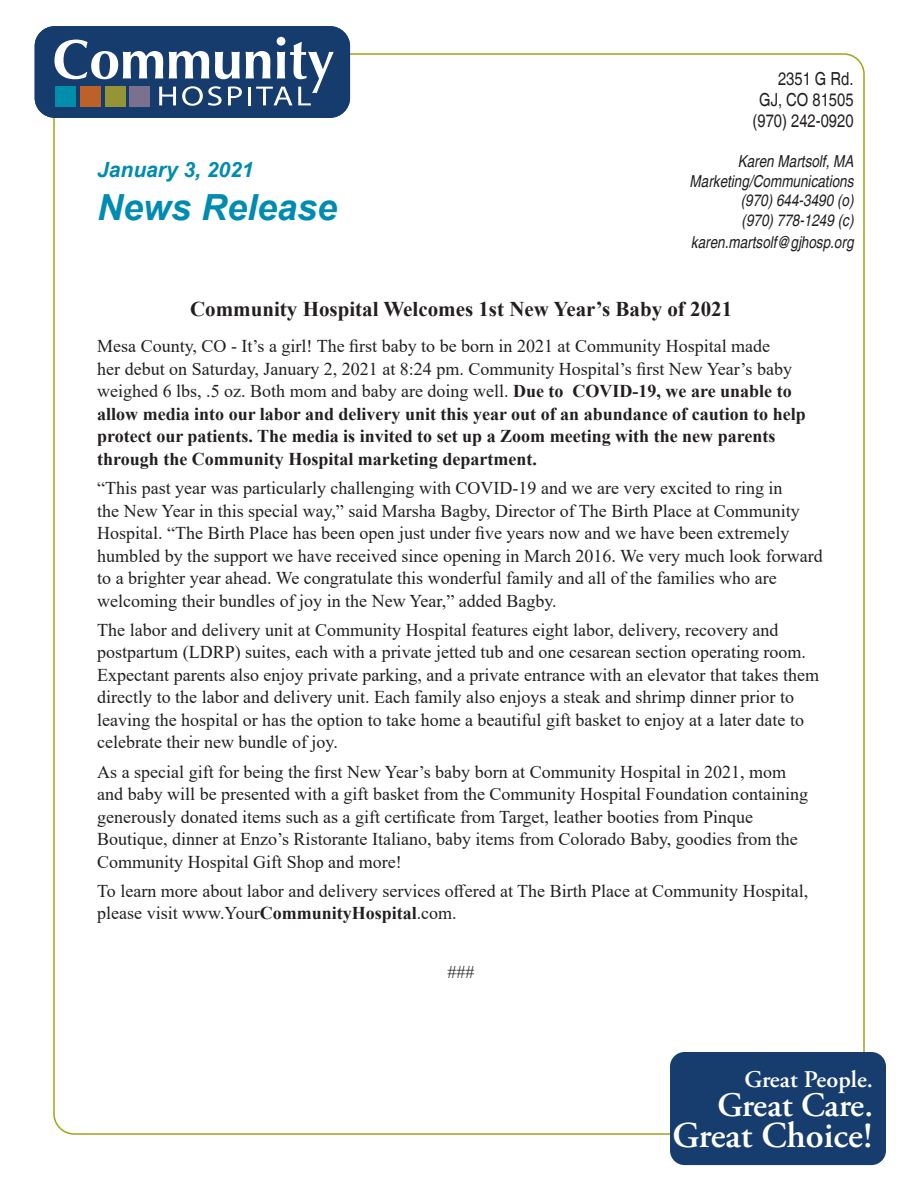
<style>
.page{position:relative;width:918px;height:1188px;background:#fff}
.page>*{position:absolute;margin:0;border:0;box-sizing:border-box;transform-origin:0 0}
.t1{font:600 36.45px "Adobe Garamond Pro";color:#fff}
.t2{font:italic 700 36px "Arial";color:#008bb0}
.t3{font:600 34.35px "Adobe Garamond Pro";letter-spacing:-.01em;color:#fff}
.t4{font:600 23.85px "Adobe Garamond Pro";color:#fff}
.t5{font:700 21px "Times New Roman";color:#231f20}
.t6{font:italic 700 21px "Arial";color:#008bb0}
.t7{font:18px/22.5px "Times New Roman";color:#231f20}
.t8{font:700 18px/22.5px "Times New Roman";color:#231f20}
.t9{font:condensed 18px "Helvetica";color:#231f20}
.t10{font:italic condensed 16.5px "Helvetica";color:#231f20}
.s1{font-weight:400}
.s2{font-weight:700}
</style>
<div class="page">
<div style="left:670px;top:1052px;width:216px;height:113px;background:#173d6e;border-radius:15px"></div>
<svg style="left:35px;top:26px;width:315px;height:92px"></svg>
<div style="left:56px;top:86px;width:20px;height:21px;background:#008eaa"></div>
<div style="left:80px;top:86px;width:21px;height:21px;background:#bc6128"></div>
<div style="left:105px;top:86px;width:20px;height:21px;background:#969536"></div>
<div style="left:130px;top:86px;width:20px;height:21px;background:#7a718f"></div>
<p class="t6" style="left:97px;top:156px;width:158px">January 3, 2021</p>
<p class="t2" style="left:97px;top:184px;width:242px">News Release</p>
<p class="t9" style="left:778px;top:68px;width:77px">2351 G Rd.</p>
<p class="t9" style="left:759px;top:89px;width:96px">GJ, CO 81505</p>
<p class="t9" style="left:753px;top:110px;width:102px">(970) 242-0920</p>
<p class="t10" style="left:738px;top:151px;width:117px">Karen Martsolf, MA</p>
<p class="t10" style="left:690px;top:171px;width:165px">Marketing/Communications</p>
<p class="t10" style="left:741px;top:191px;width:114px">(970) 644-3490 (o)</p>
<p class="t10" style="left:742px;top:210px;width:114px">(970) 778-1249 (c)</p>
<p class="t10" style="left:691px;top:232px;width:164px">karen.martsolf@gjhosp.org</p>
<p class="t5" style="left:190px;top:294px;width:544px">Community Hospital Welcomes 1st New Year’s Baby of 2021</p>
<p class="t8" style="left:97px;top:335px;width:710px"><span class="s1">Mesa County, CO - It’s a girl! The first baby to be born in 2021 at Community Hospital made<br>her debut on Saturday, January 2, 2021 at 8:24 pm. Community Hospital’s first New Year’s baby weighed 6 lbs, .5 oz. Both mom and baby are doing well.</span> Due to COVID-19, we are unable to allow media into our labor and delivery unit this year out of an abundance of caution to help protect our patients. The media is invited to set up a Zoom meeting with the new parents through the Community Hospital marketing department.</p>
<p class="t7" style="left:97px;top:476px;width:727px">“This past year was particularly challenging with COVID-19 and we are very excited to ring in<br>the New Year in this special way,” said Marsha Bagby, Director of The Birth Place at Community Hospital. “The Birth Place has been open just under five years now and we have been extremely humbled by the support we have received since opening in March 2016. We very much look forward to a brighter year ahead. We congratulate this wonderful family and all of the families who are welcoming their bundles of joy in the New Year,” added Bagby.</p>
<p class="t7" style="left:97px;top:618px;width:723px">The labor and delivery unit at Community Hospital features eight labor, delivery, recovery and postpartum (LDRP) suites, each with a private jetted tub and one cesarean section operating room.<br>Expectant parents also enjoy private parking, and a private entrance with an elevator that takes them directly to the labor and delivery unit. Each family also enjoys a steak and shrimp dinner prior to leaving the hospital or has the option to take home a beautiful gift basket to enjoy at a later date to celebrate their new bundle of joy.</p>
<p class="t7" style="left:97px;top:760px;width:712px">As a special gift for being the first New Year’s baby born at Community Hospital in 2021, mom and baby will be presented with a gift basket from the Community Hospital Foundation containing generously donated items such as a gift certificate from Target, leather booties from Pinque Boutique, dinner at Enzo’s Ristorante Italiano, baby items from Colorado Baby, goodies from the Community Hospital Gift Shop and more!</p>
<p class="t7" style="left:97px;top:879px;width:713px">To learn more about labor and delivery services offered at The Birth Place at Community Hospital, please visit www.Your<span class="s2">CommunityHospital</span>.com.</p>
<p class="t7" style="left:448px;top:960px;width:28px">###</p>
<p class="t4" style="left:745px;top:1065px;width:130px">Great People.</p>
<p class="t3" style="left:717px;top:1085px;width:157px">Great Care.</p>
<p class="t1" style="left:673px;top:1114px;width:202px">Great Choice!</p>
</div>
